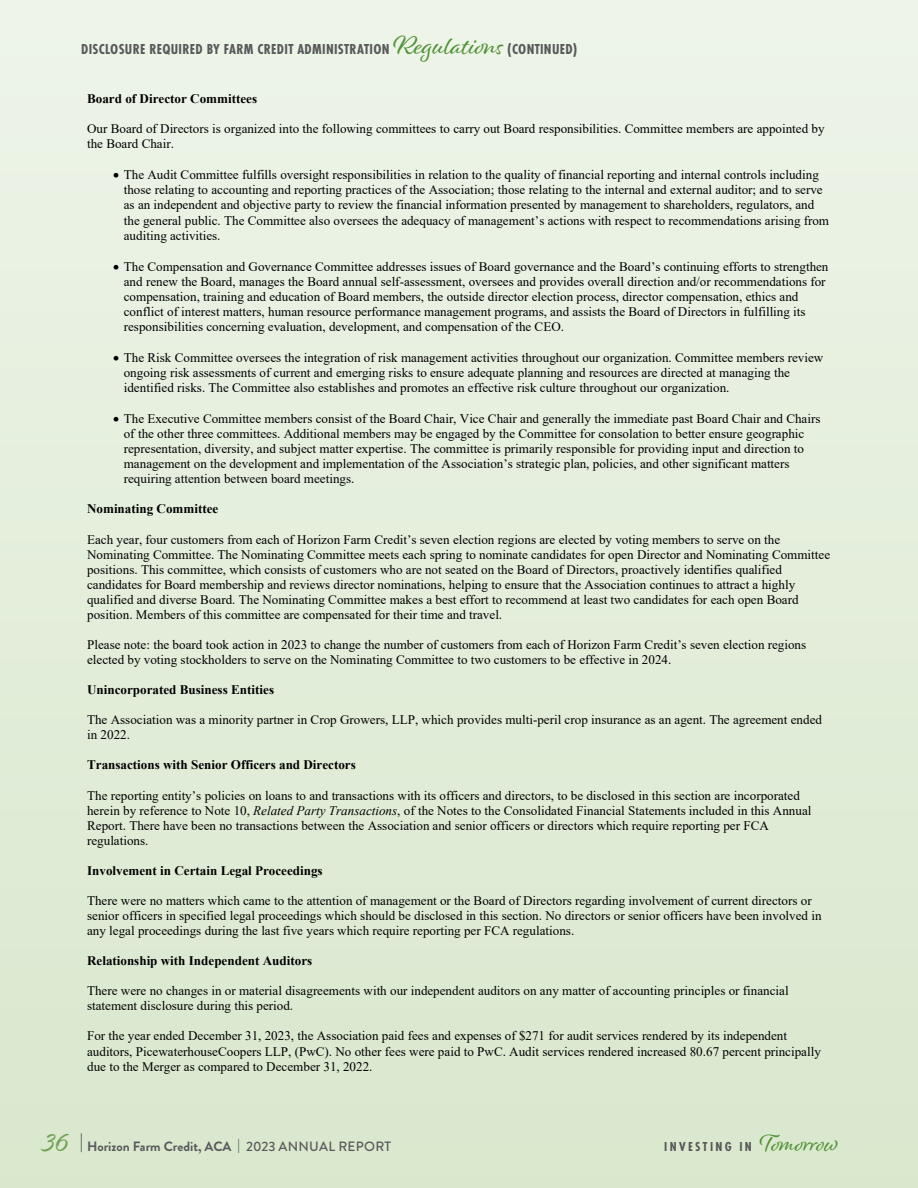
<style>
.page{position:relative;width:918px;height:1188px;background:#fff}
.page>*{position:absolute;margin:0;border:0;box-sizing:border-box;transform-origin:0 0}
.t1{font:30px "Alisha";color:#70a153}
.t2{font:700 15px "Futura PT Cond";letter-spacing:.02em;color:#58595b}
.t3{font:700 13.5px "Brandon Grotesque";color:#58595b}
.t4{font:700 13.5px "Futura PT Cond";letter-spacing:.18em;color:#58595b}
.t5{font:13.05px/15px "Times New Roman";color:#000}
.t6{font:700 13.05px "Times New Roman";color:#000}
.s1{font-family:"Alisha";font-weight:400;font-size:27px;color:#519136}
.s2{font-style:italic}
.s3{font-weight:500;font-size:18px}
.s4{font-weight:500}
.s5{font-family:"Alisha";font-weight:400;font-size:24px;color:#519136}
</style>
<div class="page">
<div style="left:0;top:0;width:918px;height:1188px;background:linear-gradient(to right,#e4eedb,#e4eedb)"></div>
<p class="t2" style="left:81px;top:40px;width:498px">DISCLOSURE REQUIRED BY FARM CREDIT ADMINISTRATION <span class="s1">Regulations</span> (CONTINUED)</p>
<p class="t6" style="left:87px;top:89px;width:172px">Board of Director Committees</p>
<p class="t5" style="left:87px;top:121px;width:739px">Our Board of Directors is organized into the following committees to carry out Board responsibilities. Committee members are appointed by the Board Chair.</p>
<p class="t5" style="left:124px;top:167px;width:707px;text-indent:-10px">• The Audit Committee fulfills oversight responsibilities in relation to the quality of financial reporting and internal controls including those relating to accounting and reporting practices of the Association; those relating to the internal and external auditor; and to serve as an independent and objective party to review the financial information presented by management to shareholders, regulators, and the general public. The Committee also oversees the adequacy of management’s actions with respect to recommendations arising from auditing activities.</p>
<p class="t5" style="left:124px;top:258px;width:706px;text-indent:-10px">• The Compensation and Governance Committee addresses issues of Board governance and the Board’s continuing efforts to strengthen and renew the Board, manages the Board annual self-assessment, oversees and provides overall direction and/or recommendations for compensation, training and education of Board members, the outside director election process, director compensation, ethics and conflict of interest matters, human resource performance management programs, and assists the Board of Directors in fulfilling its responsibilities concerning evaluation, development, and compensation of the CEO.</p>
<p class="t5" style="left:124px;top:350px;width:701px;text-indent:-10px">• The Risk Committee oversees the integration of risk management activities throughout our organization. Committee members review ongoing risk assessments of current and emerging risks to ensure adequate planning and resources are directed at managing the identified risks. The Committee also establishes and promotes an effective risk culture throughout our organization.</p>
<p class="t5" style="left:124px;top:411px;width:698px;text-indent:-10px">• The Executive Committee members consist of the Board Chair, Vice Chair and generally the immediate past Board Chair and Chairs of the other three committees. Additional members may be engaged by the Committee for consolation to better ensure geographic representation, diversity, and subject matter expertise. The committee is primarily responsible for providing input and direction to management on the development and implementation of the Association’s strategic plan, policies, and other significant matters requiring attention between board meetings.</p>
<p class="t6" style="left:87px;top:500px;width:133px">Nominating Committee</p>
<p class="t5" style="left:87px;top:531px;width:745px">Each year, four customers from each of Horizon Farm Credit’s seven election regions are elected by voting members to serve on the Nominating Committee. The Nominating Committee meets each spring to nominate candidates for open Director and Nominating Committee positions. This committee, which consists of customers who are not seated on the Board of Directors, proactively identifies qualified candidates for Board membership and reviews director nominations, helping to ensure that the Association continues to attract a highly qualified and diverse Board. The Nominating Committee makes a best effort to recommend at least two candidates for each open Board position. Members of this committee are compensated for their time and travel.</p>
<p class="t5" style="left:87px;top:637px;width:721px">Please note: the board took action in 2023 to change the number of customers from each of Horizon Farm Credit’s seven election regions elected by voting stockholders to serve on the Nominating Committee to two customers to be effective in 2024.</p>
<p class="t6" style="left:87px;top:680px;width:189px">Unincorporated Business Entities</p>
<p class="t5" style="left:87px;top:712px;width:737px">The Association was a minority partner in Crop Growers, LLP, which provides multi-peril crop insurance as an agent. The agreement ended in 2022.</p>
<p class="t6" style="left:87px;top:756px;width:270px">Transactions with Senior Officers and Directors</p>
<p class="t5" style="left:87px;top:787px;width:726px">The reporting entity’s policies on loans to and transactions with its officers and directors, to be disclosed in this section are incorporated herein by reference to Note 10, <span class="s2">Related Party Transactions</span>, of the Notes to the Consolidated Financial Statements included in this Annual Report. There have been no transactions between the Association and senior officers or directors which require reporting per FCA regulations.</p>
<p class="t6" style="left:87px;top:861px;width:237px">Involvement in Certain Legal Proceedings</p>
<p class="t5" style="left:87px;top:893px;width:736px">There were no matters which came to the attention of management or the Board of Directors regarding involvement of current directors or senior officers in specified legal proceedings which should be disclosed in this section. No directors or senior officers have been involved in any legal proceedings during the last five years which require reporting per FCA regulations.</p>
<p class="t6" style="left:87px;top:951px;width:227px">Relationship with Independent Auditors</p>
<p class="t5" style="left:87px;top:983px;width:703px">There were no changes in or material disagreements with our independent auditors on any matter of accounting principles or financial statement disclosure during this period.</p>
<p class="t5" style="left:87px;top:1028px;width:735px">For the year ended December 31, 2023, the Association paid fees and expenses of $271 for audit services rendered by its independent auditors, PicewaterhouseCoopers LLP, (PwC). No other fees were paid to PwC. Audit services rendered increased 80.67 percent principally due to the Merger as compared to December 31, 2022.</p>
<p class="t3" style="left:80px;top:1137px;width:313px"><span class="s3">|</span> Horizon Farm Credit, ACA <span class="s4">| 2023 ANNUAL REPORT</span></p>
<h1 class="t1" style="left:44px;top:1123px;width:27px">36</h1>
<p class="t4" style="left:664px;top:1139px;width:175px">INVESTING IN <span class="s5">Tomorrow</span></p>
</div>
